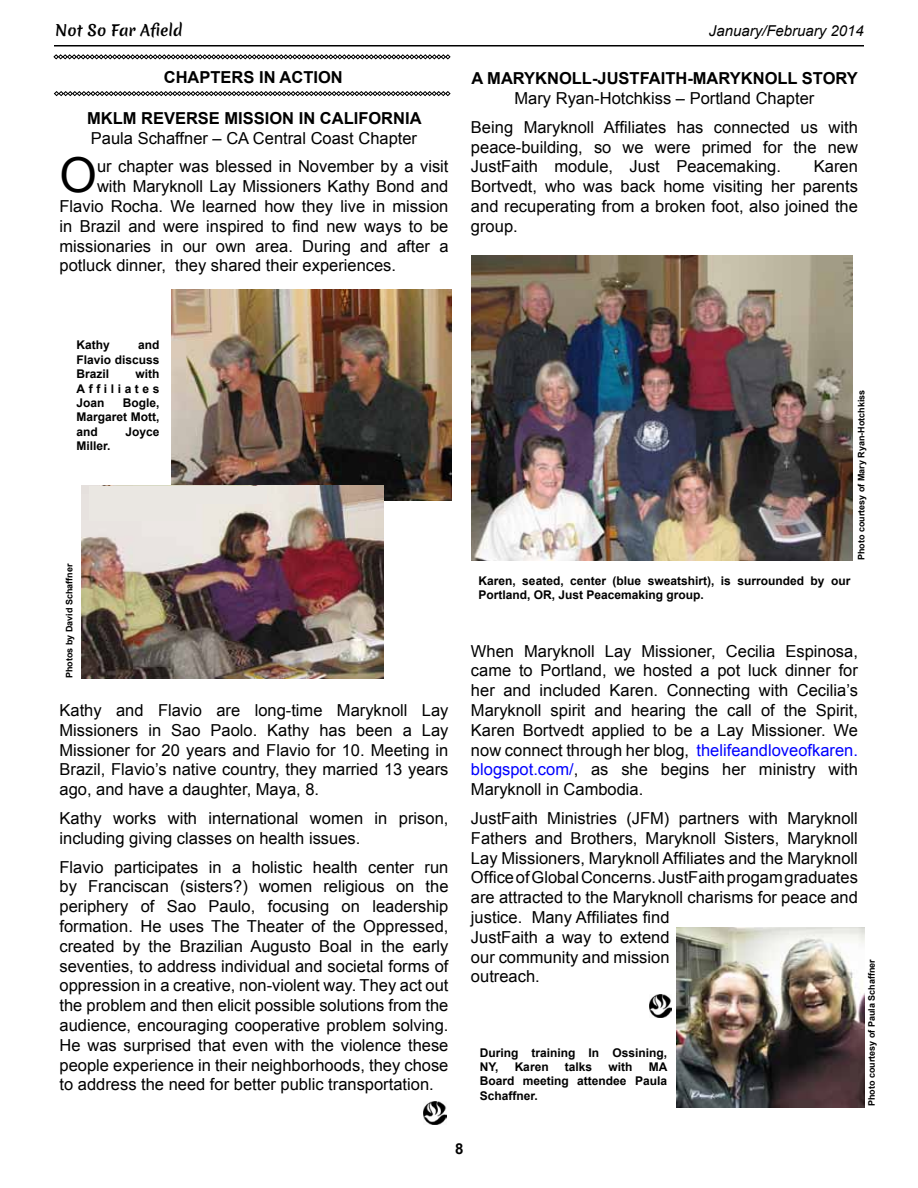
<style>
.page{position:relative;width:918px;height:1188px;background:#fff}
.page>*{position:absolute;margin:0;border:0;box-sizing:border-box;transform-origin:0 0}
.t1{font:48.15px "Arial";color:#000}
.t2{font:16.5px/19.8px "Arial";color:#000;text-align:justify}
.t3{font:700 16.5px "Arial";color:#000}
.t4{font:italic 15px "Arial";color:#000}
.t5{font:15px "Merienda One";color:#000}
.t6{font:700 15px "Arial";color:#000}
.t7{font:700 12px/14.4px "Arial";color:#000;text-align:justify}
.t8{font:700 9px "Arial";color:#000}
.s1{color:#00f}
</style>
<div class="page">
<hr style="left:54px;top:45px;width:810px;height:1px;background:#000">
<img style="left:424px;top:1102px;width:22px;height:23px">
<svg style="left:54px;top:54px;width:397px;height:5px"></svg>
<svg style="left:54px;top:91px;width:397px;height:5px"></svg>
<img style="left:171px;top:290px;width:280px;height:211px">
<img style="left:81px;top:485px;width:303px;height:193px">
<div style="left:90px;top:486px;width:106px;height:35px;background:#eae7e2"></div>
<div style="left:161px;top:486px;width:106px;height:18px;background:#eae7e2"></div>
<img style="left:650px;top:995px;width:22px;height:23px">
<img style="left:471px;top:255px;width:381px;height:305px">
<img style="left:677px;top:928px;width:187px;height:180px">
<p class="t5" style="left:55px;top:19px;width:129px">Not So Far Afield</p>
<p class="t4" style="left:709px;top:21px;width:157px">January/February 2014</p>
<p class="t3" style="left:164px;top:66px;width:59px">CHAPTER</p>
<p class="t3" style="left:244px;top:66px;width:87px">S IN ACTION</p>
<p class="t3" style="left:87px;top:107px;width:160px">MKLM Reverse Missi</p>
<p class="t3" style="left:269px;top:107px;width:154px">on in California</p>
<p class="t2" style="left:91px;top:128px;width:328px">Paula Schaffner – CA Central Coast Chapter</p>
<h1 class="t1" style="left:60px;top:144px;width:39px">O</h1>
<p class="t2" style="left:97px;top:157px;width:353px">ur chapter was blessed in November by a visit</p>
<p class="t2" style="left:97px;top:177px;width:353px">with Maryknoll Lay Missioners Kathy Bond and</p>
<p class="t2" style="left:60px;top:196px;width:390px">Flavio Rocha. We learned how they live in mission</p>
<p class="t2" style="left:60px;top:216px;width:390px">in Brazil and were inspired to find new ways to be</p>
<p class="t2" style="left:60px;top:236px;width:390px">missionaries in our own area. During and after a</p>
<p class="t2" style="left:60px;top:256px;width:338px">potluck dinner, they shared their experiences.</p>
<p class="t3" style="left:471px;top:68px;width:354px">A Maryknoll-JustFaith-Maryknoll STOR</p>
<p class="t3" style="left:847px;top:68px;width:13px">Y</p>
<p class="t2" style="left:471px;top:84px;width:388px;line-height:28.8px;text-align:center">Mary Ryan-Hotchkiss – Portland Chapter<br>Being Maryknoll Affiliates has connected us with</p>
<p class="t2" style="left:471px;top:137px;width:388px">peace-building, so we were primed for the new<br>JustFaith module, Just Peacemaking.</p>
<p class="t2" style="left:471px;top:157px;width:388px;text-indent:343px">Karen Bortvedt, who was back home visiting her parents and recuperating from a broken foot, also joined the group.</p>
<p class="t7" style="left:77px;top:338px;width:84px;text-indent:61px">and Flavio discuss Brazil</p>
<p class="t7" style="left:77px;top:338px;width:35px">Kathy</p>
<p class="t7" style="left:77px;top:367px;width:84px;text-indent:59px">with Affiliates Joan</p>
<p class="t7" style="left:77px;top:396px;width:84px;text-indent:46px">Bogle, Margaret Mott, and</p>
<p class="t7" style="left:125px;top:425px;width:36px">Joyce</p>
<p class="t7" style="left:77px;top:439px;width:36px">Miller.</p>
<p class="t8" style="left:63px;top:678px;width:116px;rotate:-90deg">Photos by David Schaffner</p>
<p class="t2" style="left:60px;top:700px;width:390px">Kathy and Flavio are long-time Maryknoll Lay Missioners in Sao Paolo. Kathy has been a Lay Missioner for 20 years and Flavio for 10. Meeting in Brazil, Flavio’s native country, they married 13 years ago, and have a daughter, Maya, 8.</p>
<p class="t2" style="left:60px;top:808px;width:390px">Kathy works with international women in prison, including giving classes on health issues.</p>
<p class="t2" style="left:60px;top:857px;width:390px">Flavio participates in a holistic health center run by Franciscan (sisters?) women religious on the periphery of Sao Paulo, focusing on leadership formation. He uses The Theater of the Oppressed, created by the Brazilian Augusto Boal in the early seventies, to address individual and societal forms of oppression in a creative, non-violent way. They act out the problem and then elicit possible solutions from the audience, encouraging cooperative problem solving.<br>He was surprised that even with the violence these people experience in their neighborhoods, they chose to address the need for better public transportation.</p>
<p class="t8" style="left:855px;top:560px;width:172px;rotate:-90deg">Photo courtesy of Mary Ryan-Hotchkiss</p>
<p class="t7" style="left:478px;top:574px;width:374px">Karen, seated, center (blue sweatshirt), is surrounded by our<br>Portland, OR, Just Peacemaking group.</p>
<p class="t2" style="left:471px;top:641px;width:389px">When Maryknoll Lay Missioner, Cecilia Espinosa, came to Portland, we hosted a pot luck dinner for her and included Karen. Connecting with Cecilia’s Maryknoll spirit and hearing the call of the Spirit, Karen Bortvedt applied to be a Lay Missioner. We now connect through her blog, <span class="s1">thelifeandloveofkaren. blogspot.com/</span>, as she begins her ministry with Maryknoll in Cambodia.</p>
<p class="t2" style="left:471px;top:808px;width:388px;text-align:left">JustFaith Ministries (JFM) partners with Maryknoll Fathers and Brothers, Maryknoll Sisters, Maryknoll Lay Missioners, Maryknoll Affiliates and the Maryknoll Office of Global Concerns. JustFaith progam graduates are attracted to the Maryknoll charisms for peace and justice. Many Affiliates find<br>JustFaith a way to extend<br>our community and mission<br>outreach.</p>
<p class="t7" style="left:480px;top:1046px;width:189px">During training In Ossining,<br>NY,</p>
<p class="t7" style="left:480px;top:1060px;width:189px;text-indent:169px">MA Board meeting attendee Paula Schaffner.</p>
<p class="t7" style="left:515px;top:1060px;width:36px">Karen</p>
<p class="t7" style="left:565px;top:1060px;width:29px">talks</p>
<p class="t7" style="left:609px;top:1060px;width:25px">with</p>
<p class="t8" style="left:866px;top:1106px;width:149px;rotate:-90deg">Photo courtesy of Paula Schaffner</p>
<p class="t6" style="left:455px;top:1139px;width:10px">8</p>
</div>
